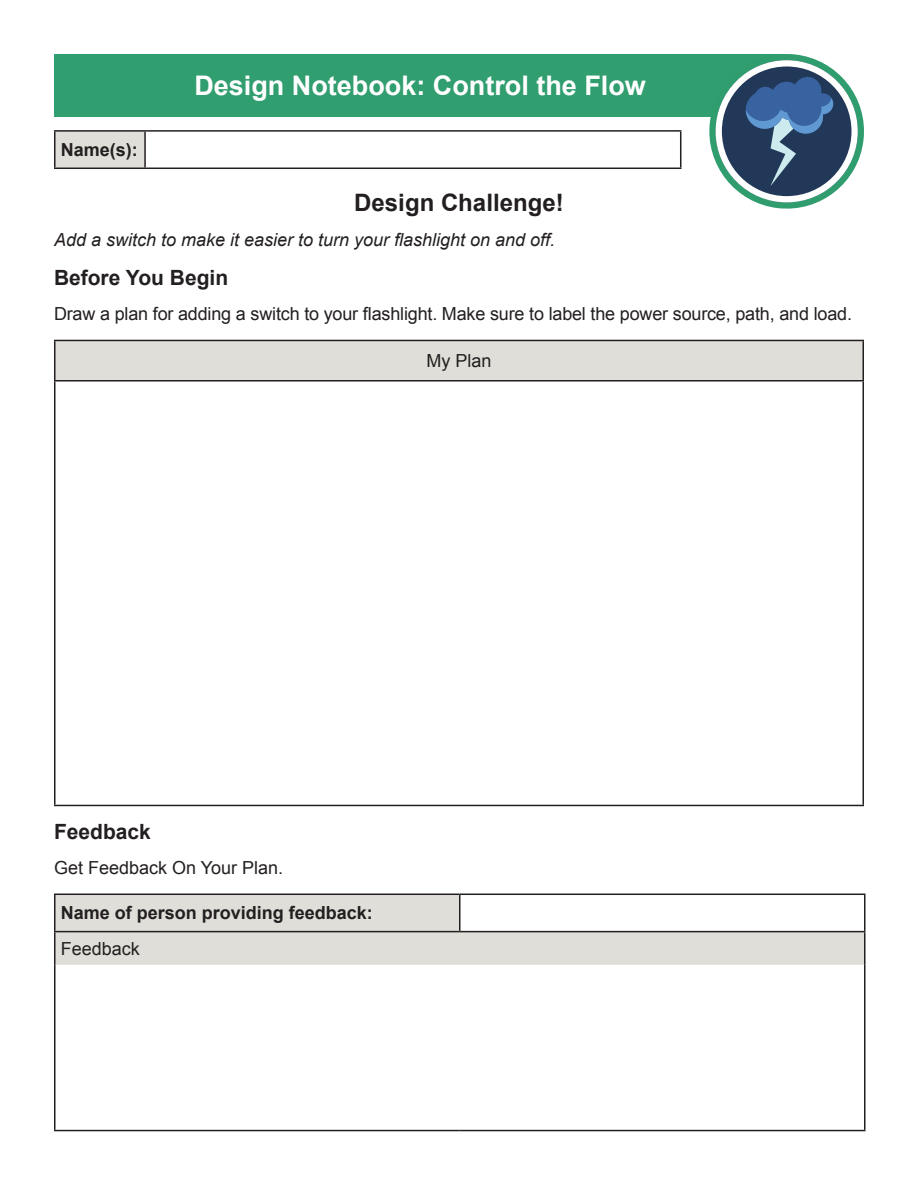
<style>
.page{position:relative;width:918px;height:1188px;background:#fff}
.page>*{position:absolute;margin:0;border:0;box-sizing:border-box;transform-origin:0 0}
.t1{font:700 27px "Arial";color:#fff}
.t2{font:700 24px "Arial";color:#231f20}
.t3{font:700 21px "Arial";color:#231f20}
.t4{font:18px "Arial";letter-spacing:-.01em;color:#231f20}
.t5{font:italic 18px "Arial";color:#231f20}
.t6{font:700 18px "Arial";color:#231f20}
</style>
<div class="page">
<div style="left:54px;top:54px;width:732px;height:63px;background:#319e6f"></div>
<svg style="left:709px;top:54px;width:155px;height:155px"></svg>
<div style="left:716px;top:60px;width:142px;height:142px;border:6px solid #fff;border-radius:50%"></div>
<div style="left:55px;top:131px;width:90px;height:37px;background:#e0ded8"></div>
<hr style="left:54px;top:130px;width:91px;height:2px;background:#231f20">
<hr style="left:54px;top:132px;width:2px;height:36px;background:#231f20">
<hr style="left:145px;top:130px;width:536px;height:2px;background:#231f20">
<hr style="left:144px;top:132px;width:2px;height:36px;background:#231f20">
<hr style="left:680px;top:132px;width:1px;height:36px;background:#231f20">
<hr style="left:54px;top:168px;width:91px;height:1px;background:#231f20">
<hr style="left:145px;top:168px;width:536px;height:1px;background:#231f20">
<div style="left:55px;top:340px;width:808px;height:41px;background:#e0ded8"></div>
<hr style="left:54px;top:340px;width:810px;height:1px;background:#231f20">
<hr style="left:54px;top:341px;width:2px;height:39px;background:#231f20">
<hr style="left:862px;top:341px;width:2px;height:39px;background:#231f20">
<hr style="left:54px;top:380px;width:810px;height:2px;background:#231f20">
<hr style="left:54px;top:382px;width:2px;height:423px;background:#231f20">
<hr style="left:862px;top:382px;width:2px;height:423px;background:#231f20">
<hr style="left:54px;top:805px;width:810px;height:1px;background:#231f20">
<svg style="left:56px;top:895px;width:808px;height:70px;fill:#e0ded8"></svg>
<hr style="left:54px;top:894px;width:406px;height:1px;background:#231f20">
<hr style="left:54px;top:895px;width:2px;height:36px;background:#231f20">
<hr style="left:460px;top:894px;width:406px;height:1px;background:#231f20">
<hr style="left:459px;top:895px;width:1px;height:36px;background:#231f20">
<hr style="left:864px;top:895px;width:2px;height:36px;background:#231f20">
<hr style="left:54px;top:931px;width:406px;height:1px;background:#231f20">
<hr style="left:54px;top:932px;width:2px;height:33px;background:#231f20">
<hr style="left:460px;top:931px;width:406px;height:1px;background:#231f20">
<hr style="left:864px;top:932px;width:2px;height:33px;background:#231f20">
<hr style="left:54px;top:965px;width:2px;height:165px;background:#231f20">
<hr style="left:864px;top:965px;width:2px;height:165px;background:#231f20">
<hr style="left:54px;top:1130px;width:406px;height:1px;background:#231f20">
<hr style="left:460px;top:1130px;width:406px;height:1px;background:#231f20">
<p class="t6" style="left:61px;top:138px;width:79px">Name(s):</p>
<h1 class="t1" style="left:194px;top:68px;width:453px">Design Notebook: Control the Flow</h1>
<p class="t2" style="left:354px;top:187px;width:211px">Design Challenge!</p>
<p class="t5" style="left:54px;top:228px;width:503px">Add a switch to make it easier to turn your flashlight on and off.</p>
<p class="t3" style="left:54px;top:264px;width:176px">Before You Begin</p>
<p class="t4" style="left:54px;top:302px;width:800px">Draw a plan for adding a switch to your flashlight. Make sure to label the power source, path, and load.</p>
<p class="t4" style="left:426px;top:349px;width:67px">My Plan</p>
<p class="t3" style="left:54px;top:818px;width:98px">Feedback</p>
<p class="t4" style="left:54px;top:856px;width:231px">Get Feedback On Your Plan.</p>
<p class="t6" style="left:61px;top:901px;width:314px">Name of person providing feedback:</p>
<p class="t4" style="left:61px;top:937px;width:81px">Feedback</p>
</div>
